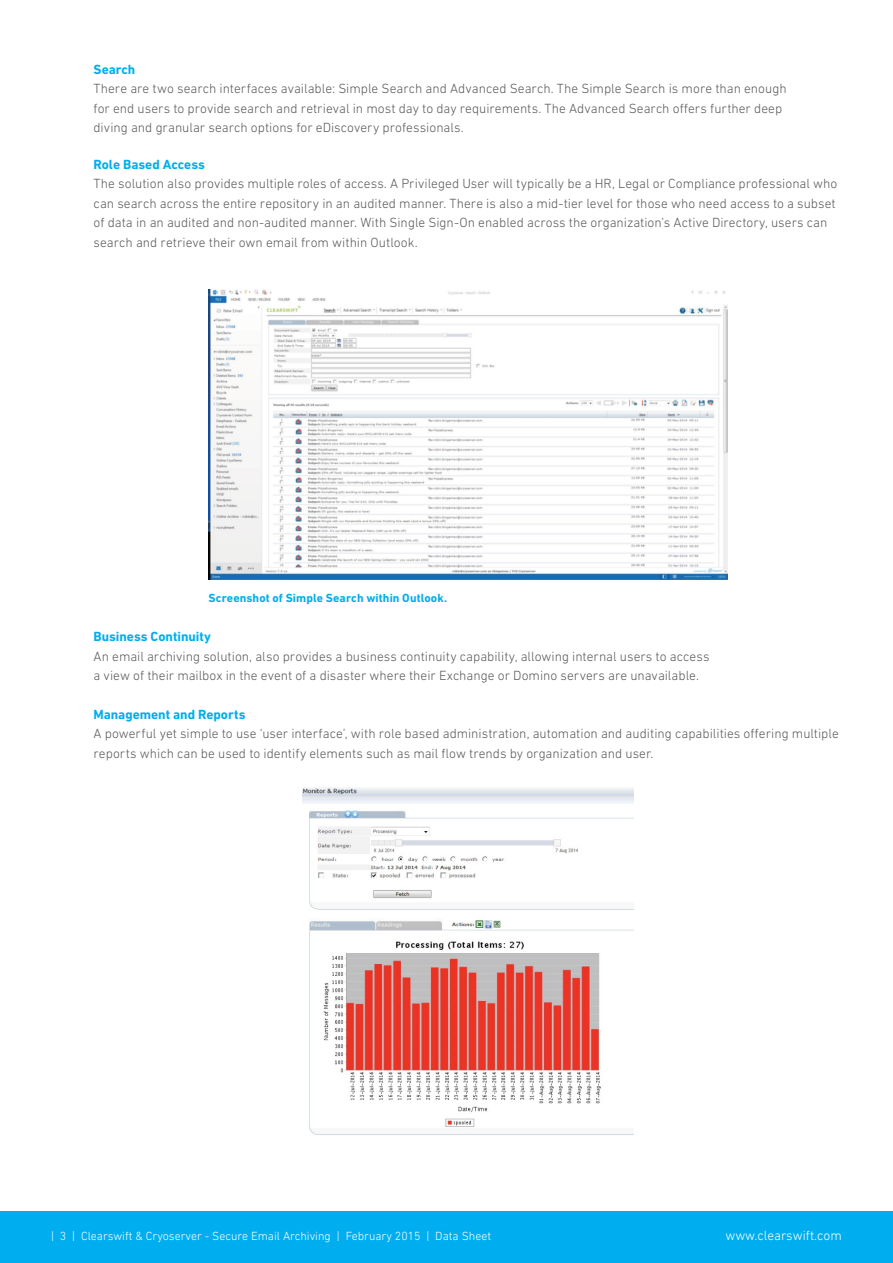
<style>
.page{position:relative;width:893px;height:1263px;background:#fff}
.page>*{position:absolute;margin:0;border:0;box-sizing:border-box;transform-origin:0 0}
.t1{font:300 13.5px/19.5px "DIN Next LT Pro";color:#58595b}
.t2{font:700 13.5px "DIN Next LT Pro";color:#00aeef}
.t3{font:300 13.5px "DIN Next LT Pro";color:#fff}
.t4{font:300 12px "DIN Next LT Pro";color:#fff}
.t5{font:700 12px "DIN Next LT Pro";letter-spacing:.005em;color:#00aeef}
</style>
<div class="page">
<img style="left:209px;top:289px;width:518px;height:291px">
<img style="left:303px;top:787px;width:330px;height:348px">
<div style="left:0;top:1212px;width:893px;height:51px;background:#00aeef"></div>
<p class="t2" style="left:94px;top:61px;width:43px">Search</p>
<p class="t1" style="left:94px;top:79px;width:695px">There are two search interfaces available: Simple Search and Advanced Search. The Simple Search is more than enough for end users to provide search and retrieval in most day to day requirements. The Advanced Search offers further deep diving and granular search options for eDiscovery professionals.</p>
<p class="t2" style="left:94px;top:156px;width:113px">Role Based Access</p>
<p class="t1" style="left:94px;top:174px;width:745px">The solution also provides multiple roles of access. A Privileged User will typically be a HR, Legal or Compliance professional who can search across the entire repository in an audited manner. There is also a mid-tier level for those who need access to a subset of data in an audited and non-audited manner. With Single Sign-On enabled across the organization’s Active Directory, users can search and retrieve their own email from within Outlook.</p>
<p class="t5" style="left:209px;top:590px;width:240px">Screenshot of Simple Search within Outlook.</p>
<p class="t2" style="left:94px;top:629px;width:119px">Business Continuity</p>
<p class="t1" style="left:94px;top:646px;width:617px">An email archiving solution, also provides a business continuity capability, allowing internal users to access a view of their mailbox in the event of a disaster where their Exchange or Domino servers are unavailable.</p>
<p class="t2" style="left:94px;top:706px;width:153px">Management and Reports</p>
<p class="t1" style="left:94px;top:724px;width:747px">A powerful yet simple to use ‘user interface’, with role based administration, automation and auditing capabilities offering multiple reports which can be used to identify elements such as mail flow trends by organization and user.</p>
<p class="t4" style="left:51px;top:1229px;width:442px">| 3 | Clearswift &amp; Cryoserver - Secure Email Archiving | February 2015 | Data Sheet</p>
<p class="t3" style="left:725px;top:1227px;width:118px">www.clearswift.com</p>
</div>
